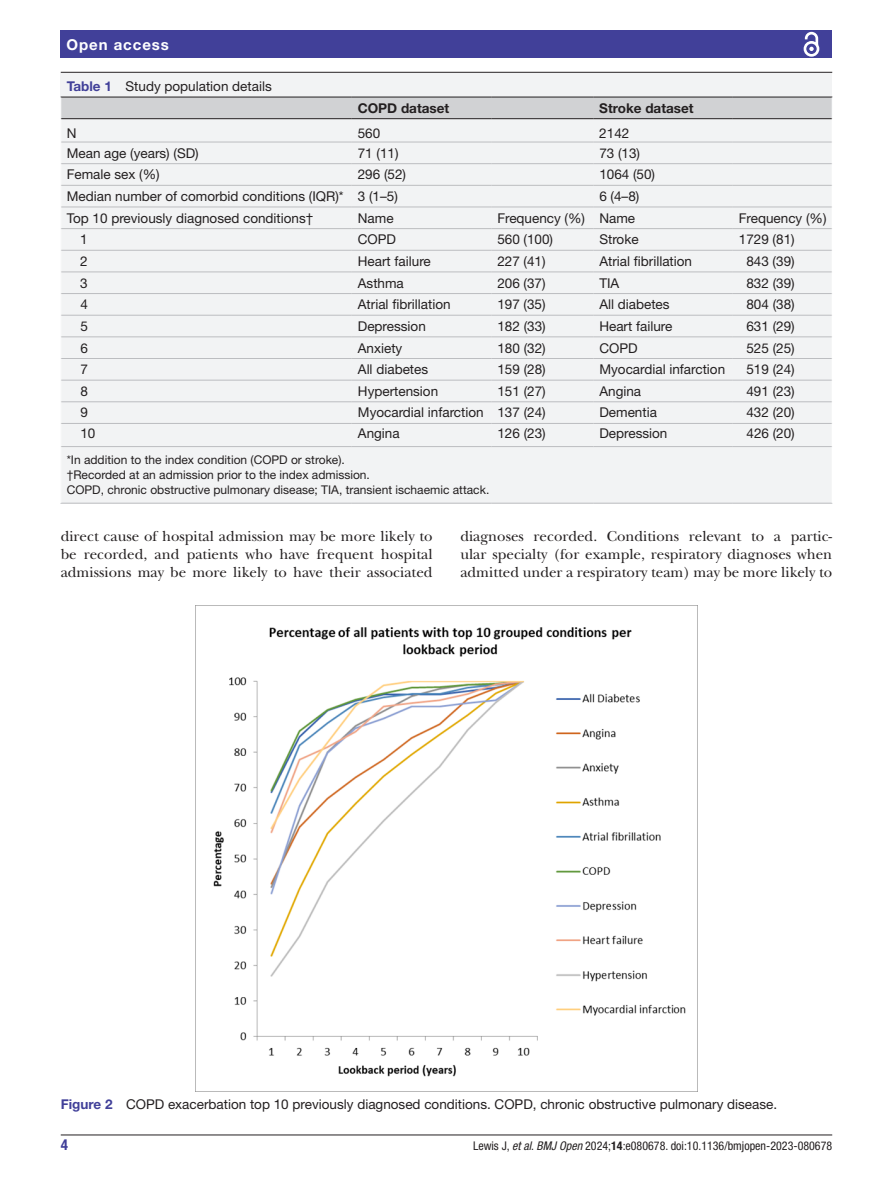
<style>
.page{position:relative;width:893px;height:1191px;background:#fff}
.page>*{position:absolute;margin:0;border:0;box-sizing:border-box;transform-origin:0 0}
.t1{font:15px/18px "New Baskerville";color:#231f20;text-align:justify}
.t2{font:700 15px "Helvetica Neue LT Std";letter-spacing:.065em;color:#fff}
.t3{font:700 condensed 15px "Helvetica Neue LT Std";color:#414099}
.t4{font:13.5px "Helvetica Neue LT Std";color:#231f20}
.t5{font:700 13.5px "Helvetica Neue LT Std";color:#231f20}
.t6{font:12px/15px "Helvetica Neue LT Std";color:#231f20}
.t7{font:condensed 12px "Helvetica Neue LT Std";color:#231f20}
.s1{font-weight:700;color:#414099}
.s2{font-style:italic}
.s3{font-weight:700}
</style>
<div class="page">
<hr style="left:61px;top:1134px;width:771px;height:1px;background:#231f20">
<div style="left:61px;top:31px;width:771px;height:27px;background:#414099"></div>
<svg style="left:803px;top:31px;width:17px;height:26px"></svg>
<div style="left:61px;top:73px;width:771px;height:430px;background:#f2f3f4"></div>
<hr style="left:61px;top:72px;width:771px;height:1px;background:#231f20">
<hr style="left:352px;top:446px;width:139px;height:1px;background:#bcbdc0">
<hr style="left:491px;top:446px;width:102px;height:1px;background:#bcbdc0">
<hr style="left:593px;top:446px;width:140px;height:1px;background:#bcbdc0">
<hr style="left:733px;top:446px;width:99px;height:1px;background:#bcbdc0">
<hr style="left:61px;top:446px;width:291px;height:1px;background:#bcbdc0">
<hr style="left:61px;top:503px;width:291px;height:1px;background:#bcbdc0">
<hr style="left:352px;top:503px;width:139px;height:1px;background:#bcbdc0">
<hr style="left:491px;top:503px;width:102px;height:1px;background:#bcbdc0">
<hr style="left:593px;top:503px;width:140px;height:1px;background:#bcbdc0">
<hr style="left:733px;top:503px;width:99px;height:1px;background:#bcbdc0">
<svg style="left:60px;top:97px;width:773px;height:327px"></svg>
<img style="left:196px;top:605px;width:501px;height:472px">
<p class="t2" style="left:66px;top:35px;width:104px">Open access</p>
<p class="t4" style="left:67px;top:78px;width:207px"><span class="s1">Table 1</span> Study population details</p>
<p class="t5" style="left:358px;top:99px;width:93px">COPD dataset</p>
<p class="t5" style="left:599px;top:99px;width:96px">Stroke dataset</p>
<p class="t4" style="left:67px;top:125px;width:11px">N</p>
<p class="t4" style="left:358px;top:125px;width:24px">560</p>
<p class="t4" style="left:599px;top:125px;width:32px">2142</p>
<p class="t4" style="left:67px;top:145px;width:134px">Mean age (years) (SD)</p>
<p class="t4" style="left:358px;top:145px;width:42px">71 (11)</p>
<p class="t4" style="left:599px;top:145px;width:42px">73 (13)</p>
<p class="t4" style="left:67px;top:166px;width:95px">Female sex (%)</p>
<p class="t4" style="left:358px;top:166px;width:50px">296 (52)</p>
<p class="t4" style="left:599px;top:166px;width:57px">1064 (50)</p>
<p class="t4" style="left:67px;top:188px;width:333px">Median number of comorbid conditions (IQR)* 3 (1–5)</p>
<p class="t4" style="left:599px;top:188px;width:42px">6 (4–8)</p>
<p class="t4" style="left:67px;top:210px;width:248px">Top 10 previously diagnosed conditions†</p>
<p class="t4" style="left:358px;top:210px;width:37px">Name</p>
<p class="t4" style="left:497px;top:210px;width:139px">Frequency (%) Name</p>
<p class="t4" style="left:739px;top:210px;width:89px">Frequency (%)</p>
<p class="t4" style="left:80px;top:231px;width:9px">1</p>
<p class="t4" style="left:358px;top:231px;width:40px">COPD</p>
<p class="t4" style="left:497px;top:231px;width:57px">560 (100)</p>
<p class="t4" style="left:599px;top:231px;width:41px">Stroke</p>
<p class="t4" style="left:739px;top:231px;width:57px">1729 (81)</p>
<p class="t4" style="left:80px;top:253px;width:9px">2</p>
<p class="t4" style="left:358px;top:253px;width:74px">Heart failure</p>
<p class="t4" style="left:497px;top:253px;width:50px">227 (41)</p>
<p class="t4" style="left:599px;top:253px;width:94px">Atrial fibrillation</p>
<p class="t4" style="left:746px;top:253px;width:50px">843 (39)</p>
<p class="t4" style="left:80px;top:275px;width:9px">3</p>
<p class="t4" style="left:358px;top:275px;width:48px">Asthma</p>
<p class="t4" style="left:497px;top:275px;width:50px">206 (37)</p>
<p class="t4" style="left:599px;top:275px;width:21px">TIA</p>
<p class="t4" style="left:746px;top:275px;width:50px">832 (39)</p>
<p class="t4" style="left:80px;top:296px;width:9px">4</p>
<p class="t4" style="left:358px;top:296px;width:94px">Atrial fibrillation</p>
<p class="t4" style="left:497px;top:296px;width:50px">197 (35)</p>
<p class="t4" style="left:599px;top:296px;width:72px">All diabetes</p>
<p class="t4" style="left:746px;top:296px;width:50px">804 (38)</p>
<p class="t4" style="left:80px;top:318px;width:9px">5</p>
<p class="t4" style="left:358px;top:318px;width:70px">Depression</p>
<p class="t4" style="left:497px;top:318px;width:50px">182 (33)</p>
<p class="t4" style="left:599px;top:318px;width:74px">Heart failure</p>
<p class="t4" style="left:746px;top:318px;width:50px">631 (29)</p>
<p class="t4" style="left:80px;top:340px;width:9px">6</p>
<p class="t4" style="left:358px;top:340px;width:46px">Anxiety</p>
<p class="t4" style="left:497px;top:340px;width:50px">180 (32)</p>
<p class="t4" style="left:599px;top:340px;width:40px">COPD</p>
<p class="t4" style="left:746px;top:340px;width:50px">525 (25)</p>
<p class="t4" style="left:80px;top:361px;width:9px">7</p>
<p class="t4" style="left:358px;top:361px;width:72px">All diabetes</p>
<p class="t4" style="left:497px;top:361px;width:50px">159 (28)</p>
<p class="t4" style="left:599px;top:361px;width:127px">Myocardial infarction</p>
<p class="t4" style="left:746px;top:361px;width:50px">519 (24)</p>
<p class="t4" style="left:80px;top:383px;width:9px">8</p>
<p class="t4" style="left:358px;top:383px;width:82px">Hypertension</p>
<p class="t4" style="left:497px;top:383px;width:50px">151 (27)</p>
<p class="t4" style="left:599px;top:383px;width:43px">Angina</p>
<p class="t4" style="left:746px;top:383px;width:50px">491 (23)</p>
<p class="t4" style="left:80px;top:404px;width:9px">9</p>
<p class="t4" style="left:358px;top:404px;width:189px">Myocardial infarction 137 (24)</p>
<p class="t4" style="left:599px;top:404px;width:59px">Dementia</p>
<p class="t4" style="left:746px;top:404px;width:50px">432 (20)</p>
<p class="t4" style="left:80px;top:425px;width:17px">10</p>
<p class="t4" style="left:358px;top:425px;width:43px">Angina</p>
<p class="t4" style="left:497px;top:425px;width:50px">126 (23)</p>
<p class="t4" style="left:599px;top:425px;width:70px">Depression</p>
<p class="t4" style="left:746px;top:425px;width:50px">426 (20)</p>
<p class="t6" style="left:67px;top:452px;width:424px">*In addition to the index condition (COPD or stroke).<br>†Recorded at an admission prior to the index admission.<br>COPD, chronic obstructive pulmonary disease; TIA, transient ischaemic attack.</p>
<p class="t1" style="left:61px;top:527px;width:373px">direct cause of hospital admission may be more likely to be recorded, and patients who have frequent hospital admissions may be more likely to have their associated</p>
<p class="t1" style="left:460px;top:527px;width:373px">diagnoses recorded. Conditions relevant to a partic&shy;ular specialty (for example, respiratory diagnoses when admitted under a respiratory team) may be more likely to</p>
<p class="t4" style="left:61px;top:1096px;width:718px"><span class="s1">Figure 2</span> COPD exacerbation top 10 previously diagnosed conditions. COPD, chronic obstructive pulmonary disease.</p>
<p class="t3" style="left:61px;top:1135px;width:9px">4</p>
<p class="t7" style="left:473px;top:1138px;width:361px">Lewis J, <span class="s2">et al</span>. <span class="s2">BMJ Open</span> 2024;<span class="s3">14</span>:e080678. doi:10.1136/bmjopen-2023-080678</p>
</div>
